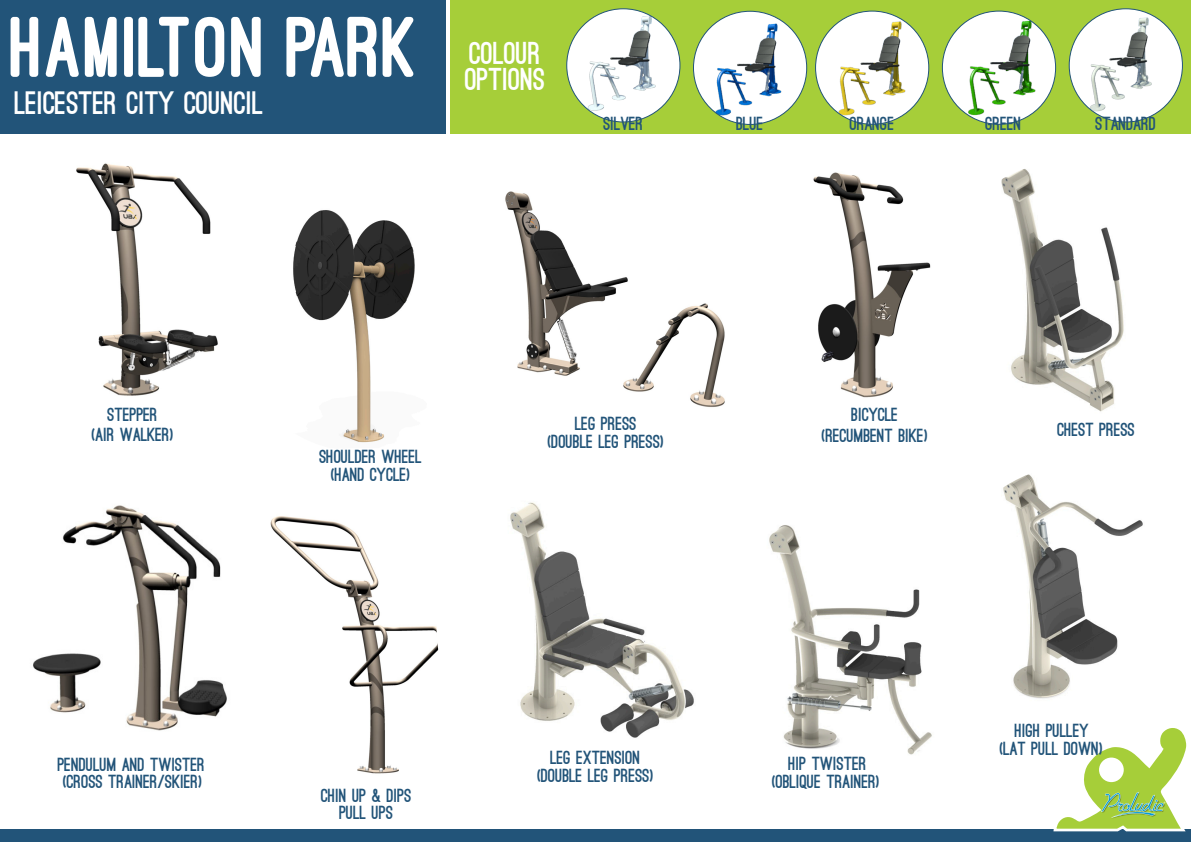
<style>
.page{position:relative;width:1191px;height:842px;background:#fff}
.page>*{position:absolute;margin:0;border:0;box-sizing:border-box;transform-origin:0 0}
.t1{font:800 89px "Ostrich Sans";color:#fff}
.t2{font:900 30.8px "Ostrich Sans";color:#fff}
.t3{font:900 30px/26px "Ostrich Sans";color:#fff}
.t4{font:900 18px "Ostrich Sans";color:#225479}
</style>
<div class="page">
<div style="left:0;top:0;width:445px;height:133px;background:#225479"></div>
<div style="left:0;top:829px;width:1191px;height:13px;background:#225479"></div>
<div style="left:451px;top:0;width:740px;height:133px;background:#a6ce39"></div>
<img style="left:815px;top:11px;width:113px;height:113px;border-radius:57px">
<img style="left:942px;top:11px;width:113px;height:113px;border-radius:57px">
<img style="left:1069px;top:9px;width:113px;height:113px;border-radius:57px">
<img style="left:567px;top:9px;width:113px;height:113px;border-radius:57px">
<img style="left:693px;top:11px;width:113px;height:113px;border-radius:57px">
<img style="left:76px;top:163px;width:142px;height:233px">
<img style="left:233px;top:198px;width:254px;height:254px;border-radius:127px">
<img style="left:813px;top:172px;width:118px;height:226px">
<img style="left:505px;top:191px;width:220px;height:216px">
<img style="left:270px;top:516px;width:168px;height:258px">
<img style="left:33px;top:505px;width:194px;height:226px">
<svg style="left:1053px;top:737px;width:134px;height:95px"></svg>
<div style="left:436px;top:480px;width:296px;height:296px;background:#fff;border-radius:50%"></div>
<img style="left:510px;top:502px;width:184px;height:236px">
<img style="left:769px;top:525px;width:163px;height:230px">
<img style="left:1001px;top:169px;width:123px;height:243px">
<img style="left:1003px;top:474px;width:140px;height:225px">
<p class="t1" style="left:10px;top:0;width:408px">HAMILTON PARK</p>
<p class="t2" style="left:15px;top:91px;width:250px">LEICESTER CITY COUNCIL</p>
<p class="t3" style="left:465px;top:41px;width:82px">COLOUR<br>OPTIONS</p>
<p class="t4" style="left:603px;top:117px;width:41px">SILVER</p>
<p class="t4" style="left:736px;top:117px;width:29px">BLUE</p>
<p class="t4" style="left:850px;top:117px;width:46px">ORANGE</p>
<p class="t4" style="left:985px;top:117px;width:37px">GREEN</p>
<p class="t4" style="left:1095px;top:117px;width:62px">STANDARD</p>
<p class="t4" style="left:108px;top:408px;width:52px">STEPPER</p>
<p class="t4" style="left:92px;top:427px;width:83px">(AIR WALKER)</p>
<p class="t4" style="left:319px;top:450px;width:104px">SHOULDER WHEEL</p>
<p class="t4" style="left:575px;top:416px;width:63px">LEG PRESS</p>
<p class="t4" style="left:548px;top:435px;width:118px">(DOUBLE LEG PRESS)</p>
<p class="t4" style="left:851px;top:408px;width:48px">BICYCLE</p>
<p class="t4" style="left:822px;top:429px;width:107px">(RECUMBENT BIKE)</p>
<p class="t4" style="left:1057px;top:422px;width:79px">CHEST PRESS</p>
<p class="t4" style="left:331px;top:468px;width:81px">(HAND CYCLE)</p>
<p class="t4" style="left:1014px;top:724px;width:76px">HIGH PULLEY</p>
<p class="t4" style="left:58px;top:757px;width:149px">PENDULUM AND TWISTER</p>
<p class="t4" style="left:63px;top:775px;width:140px">(CROSS TRAINER/SKIER)</p>
<p class="t4" style="left:321px;top:788px;width:92px">CHIN UP &amp; DIPS</p>
<p class="t4" style="left:550px;top:751px;width:92px">LEG EXTENSION</p>
<p class="t4" style="left:788px;top:757px;width:79px">HIP TWISTER</p>
<p class="t4" style="left:537px;top:768px;width:118px">(DOUBLE LEG PRESS)</p>
<p class="t4" style="left:772px;top:775px;width:109px">(OBLIQUE TRAINER)</p>
<p class="t4" style="left:999px;top:741px;width:105px">(LAT PULL DOWN)</p>
<p class="t4" style="left:339px;top:806px;width:55px">PULL UPS</p>
</div>
